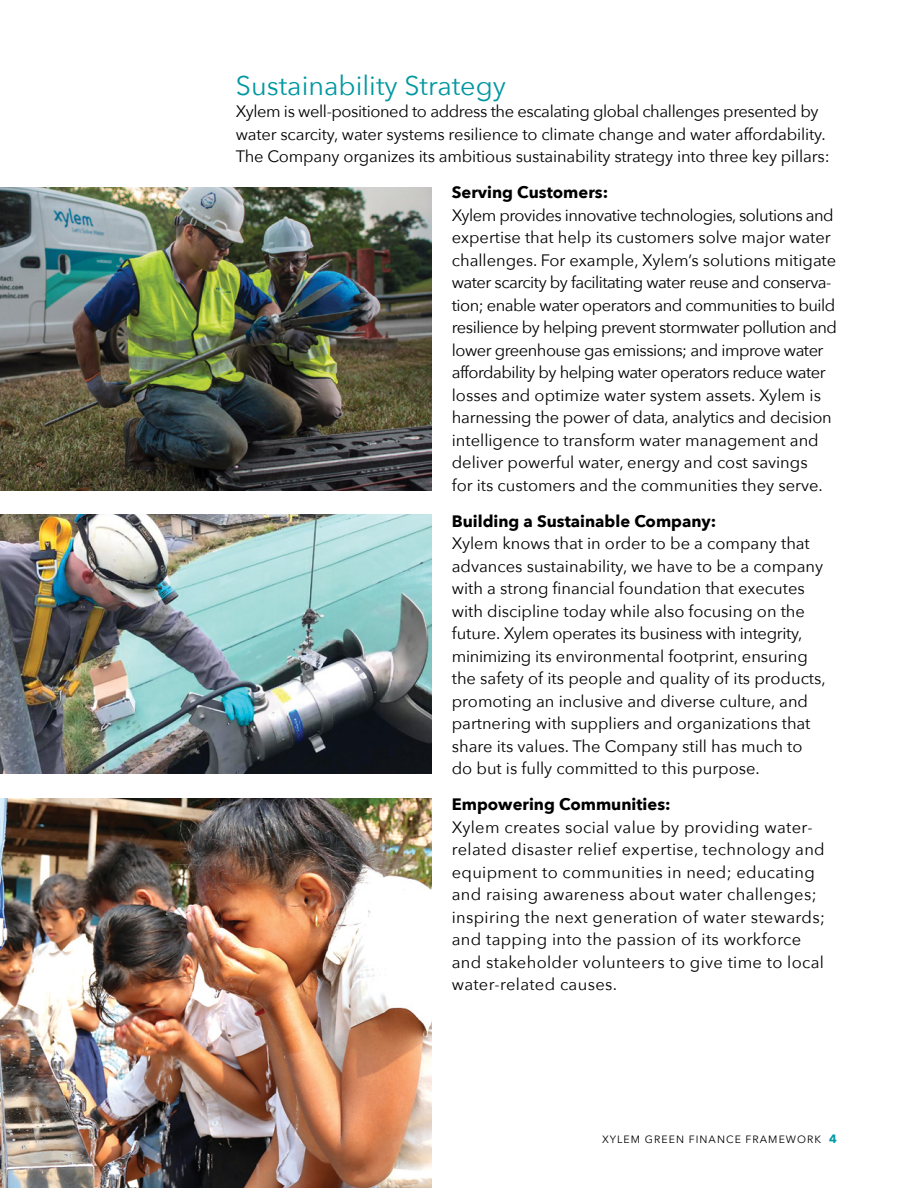
<style>
.page{position:relative;width:918px;height:1188px;background:#fff}
.page>*{position:absolute;margin:0;border:0;box-sizing:border-box;transform-origin:0 0}
.t1{font:27px "Avenir Next";color:#0097a0}
.t2{font:16.5px/22.5px "Avenir Next";color:#000}
.t3{font:16.5px/22.5px "Avenir Next";letter-spacing:-.02em;color:#000}
.t4{font:16.5px/22.5px "Avenir Next";letter-spacing:.02em;color:#000}
.t5{font:700 16.5px "Avenir Next";color:#000}
.t6{font:10.5px "Avenir Next LT Pro";letter-spacing:.1em;color:#000}
.s1{font-weight:700;font-size:12px;color:#0099a9}
</style>
<div class="page">
<img style="left:0;top:515px;width:432px;height:259px">
<img style="left:0;top:187px;width:432px;height:304px">
<img style="left:0;top:799px;width:432px;height:389px">
<h1 class="t1" style="left:236px;top:62px;width:272px">Sustainability Strategy</h1>
<p class="t2" style="left:236px;top:99px;width:595px">Xylem is well-positioned to address the escalating global challenges presented by water scarcity, water systems resilience to climate change and water affordability.<br>The Company organizes its ambitious sustainability strategy into three key pillars:</p>
<p class="t5" style="left:452px;top:178px;width:158px">Serving Customers:</p>
<p class="t3" style="left:452px;top:203px;width:387px">Xylem provides innovative technologies, solutions and expertise that help its customers solve major water challenges. For example, Xylem’s solutions mitigate water scarcity by facilitating water reuse and conserva&shy;tion; enable water operators and communities to build resilience by helping prevent stormwater pollution and lower greenhouse gas emissions; and improve water affordability by helping water operators reduce water losses and optimize water system assets. Xylem is harnessing the power of data, analytics and decision intelligence to transform water management and deliver powerful water, energy and cost savings<br>for its customers and the communities they serve.</p>
<p class="t5" style="left:452px;top:507px;width:266px">Building a Sustainable Company:</p>
<p class="t2" style="left:452px;top:531px;width:376px">Xylem knows that in order to be a company that advances sustainability, we have to be a company with a strong financial foundation that executes with discipline today while also focusing on the future. Xylem operates its business with integrity, minimizing its environmental footprint, ensuring the safety of its people and quality of its products, promoting an inclusive and diverse culture, and partnering with suppliers and organizations that share its values. The Company still has much to do but is fully committed to this purpose.</p>
<p class="t5" style="left:452px;top:790px;width:220px">Empowering Communities:</p>
<p class="t4" style="left:452px;top:815px;width:375px">Xylem creates social value by providing water&shy;related disaster relief expertise, technology and equipment to communities in need; educating and raising awareness about water challenges; inspiring the next generation of water stewards; and tapping into the passion of its workforce and stakeholder volunteers to give time to local water-related causes.</p>
<p class="t6" style="left:602px;top:1133px;width:236px">XYLEM GREEN FINANCE FRAMEWORK <span class="s1">4</span></p>
</div>
